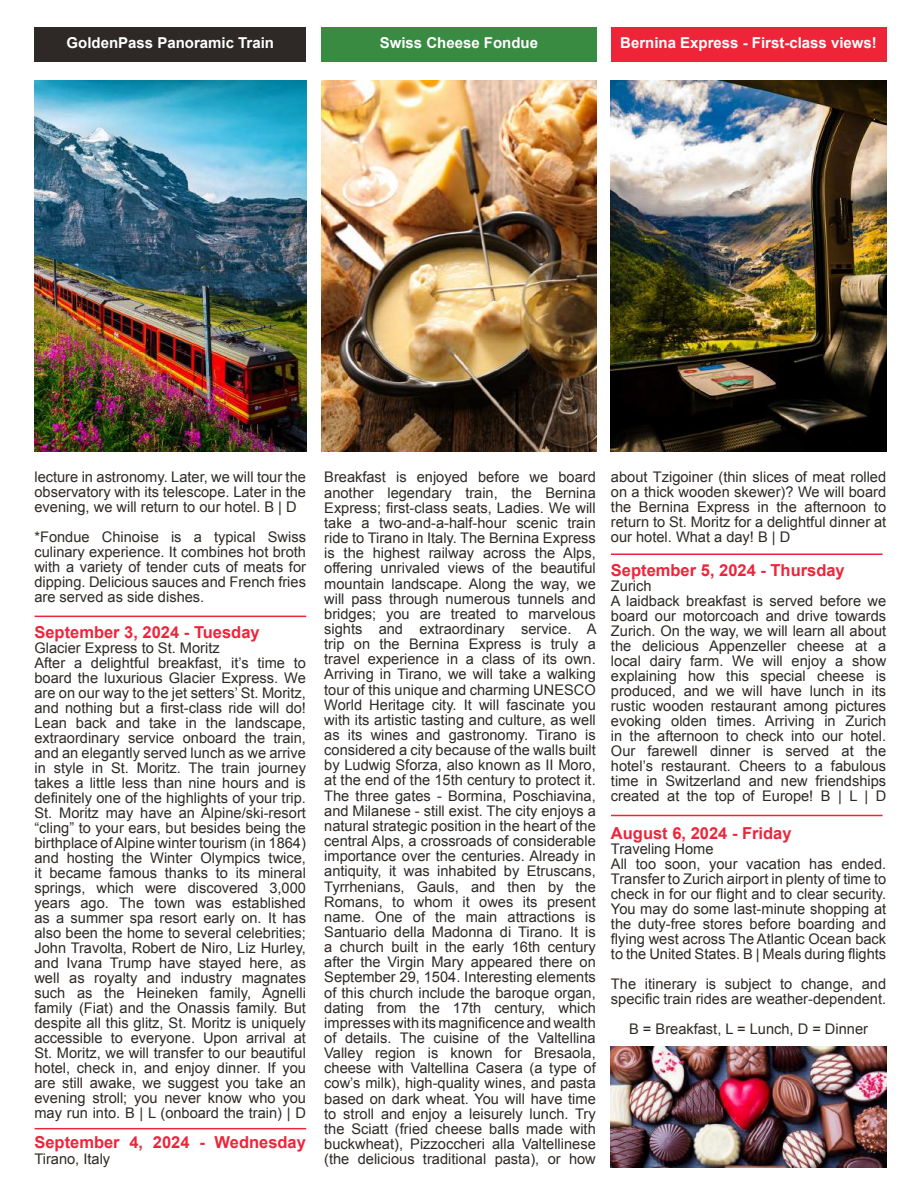
<style>
.page{position:relative;width:918px;height:1188px;background:#fff}
.page>*{position:absolute;margin:0;border:0;box-sizing:border-box;transform-origin:0 0}
.t1{font:700 16.5px "Arial";color:#ed253a}
.t2{font:700 15px "Arial";color:#fff}
.t3{font:14.7px/15px "Arial";color:#2e2926;text-align:justify}
</style>
<div class="page">
<img style="left:321px;top:81px;width:276px;height:371px">
<div style="left:35px;top:27px;width:271px;height:34px;background:#2e2926"></div>
<div style="left:321px;top:27px;width:276px;height:34px;background:#388b41"></div>
<div style="left:611px;top:27px;width:275px;height:34px;background:#ee2539"></div>
<img style="left:35px;top:81px;width:271px;height:371px">
<hr style="left:35px;top:616px;width:271px;height:1px;background:#ed253a">
<hr style="left:35px;top:1128px;width:271px;height:1px;background:#ed253a">
<hr style="left:611px;top:554px;width:272px;height:1px;background:#ed253a">
<hr style="left:611px;top:815px;width:272px;height:1px;background:#ed253a">
<img style="left:611px;top:81px;width:275px;height:371px">
<img style="left:611px;top:1047px;width:275px;height:120px">
<p class="t2" style="left:67px;top:35px;width:209px">GoldenPass Panoramic Train</p>
<p class="t2" style="left:380px;top:35px;width:160px">Swiss Cheese Fondue</p>
<p class="t2" style="left:620px;top:35px;width:258px">Bernina Express - First-class views!</p>
<p class="t3" style="left:34px;top:470px;width:273px">lecture in astronomy. Later, we will tour the observatory with its telescope. Later in the evening, we will return to our hotel. B | D</p>
<p class="t3" style="left:34px;top:530px;width:273px">*Fondue Chinoise is a typical Swiss culinary experience. It combines hot broth with a variety of tender cuts of meats for dipping. Delicious sauces and French fries are served as side dishes.</p>
<p class="t1" style="left:34px;top:624px;width:227px">September 3, 2024 - Tuesday</p>
<p class="t3" style="left:34px;top:641px;width:273px;text-align:left">Glacier Express to St. Moritz<br>After a delightful breakfast, it’s time to board the luxurious Glacier Express. We are on our way to the jet setters’ St. Moritz, and nothing but a first-class ride will do!<br>Lean back and take in the landscape, extraordinary service onboard the train, and an elegantly served lunch as we arrive in style in St. Moritz. The train journey takes a little less than nine hours and is definitely one of the highlights of your trip.<br>St. Moritz may have an Alpine/ski-resort “cling” to your ears, but besides being the birthplace of Alpine winter tourism (in 1864) and hosting the Winter Olympics twice, it became famous thanks to its mineral springs, which were discovered 3,000 years ago. The town was established as a summer spa resort early on. It has also been the home to several celebrities; John Travolta, Robert de Niro, Liz Hurley, and Ivana Trump have stayed here, as well as royalty and industry magnates such as the Heineken family, Agnelli family (Fiat) and the Onassis family. But despite all this glitz, St. Moritz is uniquely accessible to everyone. Upon arrival at St. Moritz, we will transfer to our beautiful hotel, check in, and enjoy dinner. If you are still awake, we suggest you take an evening stroll; you never know who you may run into. B | L (onboard the train) | D</p>
<p class="t1" style="left:34px;top:1134px;width:273px">September 4, 2024 - Wednesday</p>
<p class="t3" style="left:34px;top:1151px;width:77px">Tirano, Italy</p>
<p class="t3" style="left:324px;top:470px;width:274px">Breakfast is enjoyed before we board another legendary train, the Bernina Express; first-class seats, Ladies. We will take a two-and-a-half-hour scenic train ride to Tirano in Italy. The Bernina Express is the highest railway across the Alps, offering unrivaled views of the beautiful mountain landscape. Along the way, we will pass through numerous tunnels and bridges; you are treated to marvelous sights and extraordinary service. A trip on the Bernina Express is truly a travel experience in a class of its own.<br>Arriving in Tirano, we will take a walking tour of this unique and charming UNESCO World Heritage city. It will fascinate you with its artistic tasting and culture, as well as its wines and gastronomy. Tirano is considered a city because of the walls built by Ludwig Sforza, also known as II Moro, at the end of the 15th century to protect it.<br>The three gates - Bormina, Poschiavina, and Milanese - still exist. The city enjoys a natural strategic position in the heart of the central Alps, a crossroads of considerable importance over the centuries. Already in antiquity, it was inhabited by Etruscans, Tyrrhenians, Gauls, and then by the Romans, to whom it owes its present name. One of the main attractions is Santuario della Madonna di Tirano. It is a church built in the early 16th century after the Virgin Mary appeared there on September 29, 1504. Interesting elements of this church include the baroque organ, dating from the 17th century, which impresses with its magnificence and wealth of details. The cuisine of the Valtellina Valley region is known for Bresaola, cheese with Valtellina Casera (a type of cow’s milk), high-quality wines, and pasta based on dark wheat. You will have time to stroll and enjoy a leisurely lunch. Try the Sciatt (fried cheese balls made with buckwheat), Pizzoccheri alla Valtellinese (the delicious traditional pasta), or how</p>
<p class="t3" style="left:611px;top:469px;width:277px">about Tzigoiner (thin slices of meat rolled on a thick wooden skewer)? We will board the Bernina Express in the afternoon to return to St. Moritz for a delightful dinner at our hotel. What a day! B | D</p>
<p class="t1" style="left:611px;top:561px;width:235px">September 5, 2024 - Thursday</p>
<p class="t3" style="left:611px;top:579px;width:277px;text-align:left">Zurich<br>A laidback breakfast is served before we board our motorcoach and drive towards Zurich. On the way, we will learn all about the delicious Appenzeller cheese at a local dairy farm. We will enjoy a show explaining how this special cheese is produced, and we will have lunch in its rustic wooden restaurant among pictures evoking olden times. Arriving in Zurich in the afternoon to check into our hotel.<br>Our farewell dinner is served at the hotel’s restaurant. Cheers to a fabulous time in Switzerland and new friendships created at the top of Europe! B | L | D</p>
<p class="t1" style="left:611px;top:824px;width:182px">August 6, 2024 - Friday</p>
<p class="t3" style="left:611px;top:841px;width:277px;text-align:left">Traveling Home<br>All too soon, your vacation has ended.<br>Transfer to Zurich airport in plenty of time to check in for our flight and to clear security.<br>You may do some last-minute shopping at the duty-free stores before boarding and flying west across The Atlantic Ocean back to the United States. B | Meals during flights</p>
<p class="t3" style="left:611px;top:976px;width:277px">The itinerary is subject to change, and specific train rides are weather-dependent.</p>
<p class="t3" style="left:629px;top:1021px;width:240px">B = Breakfast, L = Lunch, D = Dinner</p>
</div>
